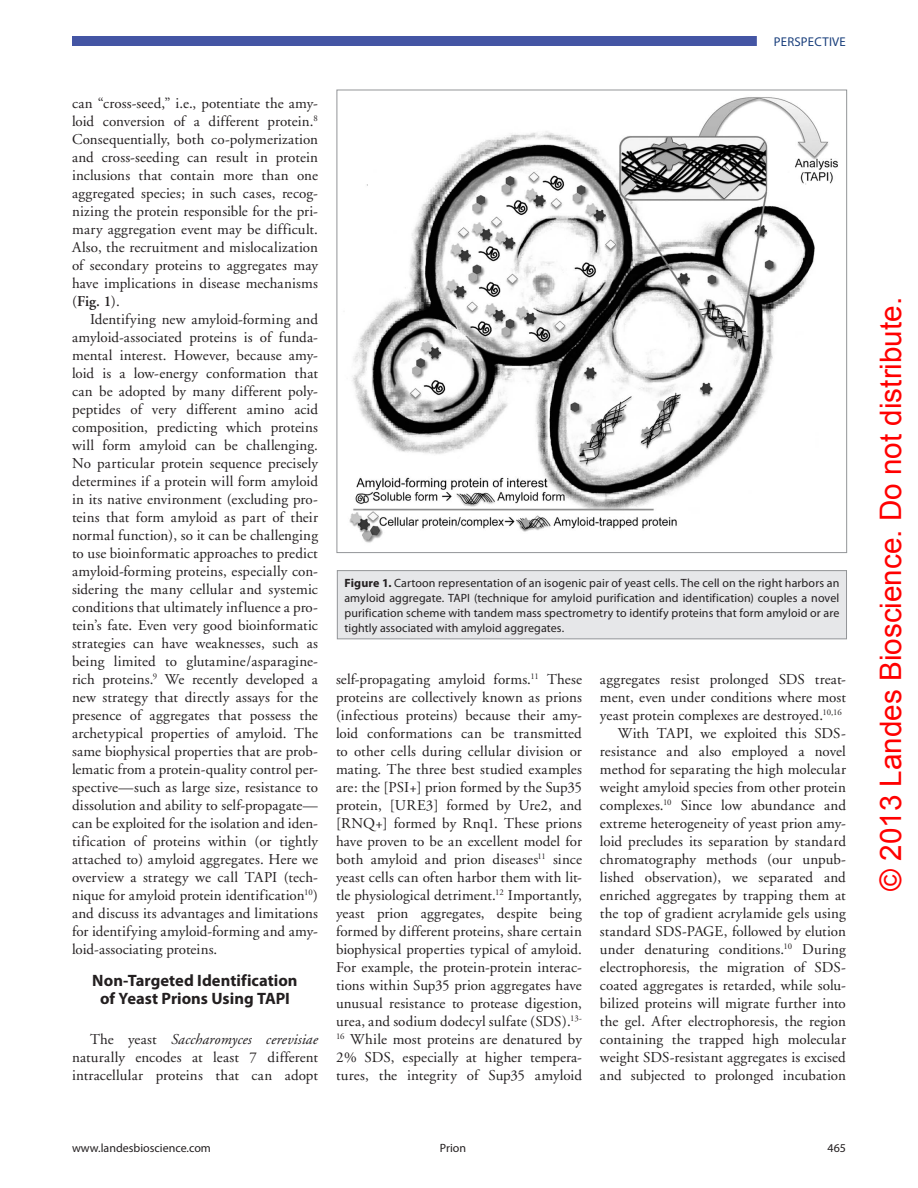
<style>
.page{position:relative;width:918px;height:1188px;background:#fff}
.page>*{position:absolute;margin:0;border:0;box-sizing:border-box;transform-origin:0 0}
.t1{font:29.7px "Arial";color:#f00}
.t2{font:700 16.5px/18px "Myriad Pro";color:#231f20;text-align:center}
.t3{font:15px/18px "Adobe Garamond";letter-spacing:.005em;color:#231f20;text-align:justify}
.t4{font:12.75px "Myriad Pro";letter-spacing:.015em;color:#193f7c}
.t5{font:12px/15px "Myriad Pro";letter-spacing:.005em;color:#231f20;text-align:justify}
.s1{font-weight:600}
.s2{font-style:italic}
.s3{font-weight:700}
</style>
<div class="page">
<div style="left:72px;top:36px;width:774px;height:10px;background:#4455a4"></div>
<svg style="left:756px;top:36px;width:90px;height:10px"></svg>
<div style="left:337px;top:571px;width:510px;height:68px;background:#e6e7e9"></div>
<div style="left:337px;top:570px;width:510px;height:69px;border:1px solid #939598"></div>
<img style="left:349px;top:97px;width:489px;height:446px">
<p class="t4" style="left:774px;top:33px;width:73px">Perspective</p>
<p class="t3" style="left:72px;top:95px;width:247px">can “cross-seed,” i.e., potentiate the amy&shy;loid conversion of a different protein.<sup>8<br></sup>Consequentially, both co-polymerization and cross-seeding can result in protein inclusions that contain more than one aggregated species; in such cases, recog&shy;nizing the protein responsible for the pri&shy;mary aggregation event may be difficult.<br>Also, the recruitment and mislocalization of secondary proteins to aggregates may have implications in disease mechanisms (<span class="s1">Fig. 1</span>).</p>
<p class="t3" style="left:72px;top:311px;width:248px;text-indent:18px">Identifying new amyloid-forming and amyloid-associated proteins is of funda&shy;mental interest. However, because amy&shy;loid is a low-energy conformation that can be adopted by many different poly&shy;peptides of very different amino acid composition, predicting which proteins will form amyloid can be challenging.<br>No particular protein sequence precisely determines if a protein will form amyloid in its native environment (excluding pro&shy;teins that form amyloid as part of their normal function), so it can be challenging to use bioinformatic approaches to predict amyloid-forming proteins, especially con&shy;sidering the many cellular and systemic conditions that ultimately influence a pro&shy;tein’s fate. Even very good bioinformatic strategies can have weaknesses, such as being limited to glutamine/asparagine&shy;rich proteins.<sup>9</sup> We recently developed a new strategy that directly assays for the presence of aggregates that possess the archetypical properties of amyloid. The same biophysical properties that are prob&shy;lematic from a protein-quality control per&shy;spective—such as large size, resistance to dissolution and ability to self-propagate— can be exploited for the isolation and iden&shy;tification of proteins within (or tightly attached to) amyloid aggregates. Here we overview a strategy we call TAPI (tech&shy;nique for amyloid protein identification<sup>10</sup>) and discuss its advantages and limitations for identifying amyloid-forming and amy&shy;loid-associating proteins.</p>
<p class="t2" style="left:92px;top:971px;width:207px">Non-Targeted Identification of Yeast Prions Using TAPI</p>
<p class="t3" style="left:72px;top:1031px;width:248px;text-indent:18px">The yeast <span class="s2">Saccharomyces cerevisiae </span>naturally encodes at least 7 different intracellular proteins that can adopt</p>
<p class="t5" style="left:344px;top:575px;width:496px"><span class="s3">Figure 1.</span> Cartoon representation of an isogenic pair of yeast cells. The cell on the right harbors an amyloid aggregate. TAPI (technique for amyloid purification and identification) couples a novel purification scheme with tandem mass spectrometry to identify proteins that form amyloid or are tightly associated with amyloid aggregates.</p>
<p class="t3" style="left:336px;top:671px;width:247px">self-propagating amyloid forms.<sup>11</sup> These proteins are collectively known as prions (infectious proteins) because their amy&shy;loid conformations can be transmitted to other cells during cellular division or mating. The three best studied examples are: the [PSI+] prion formed by the Sup35 protein, [URE3] formed by Ure2, and [RNQ+] formed by Rnq1. These prions have proven to be an excellent model for both amyloid and prion diseases<sup>11</sup> since yeast cells can often harbor them with lit&shy;tle physiological detriment.<sup>12</sup> Importantly, yeast prion aggregates, despite being formed by different proteins, share certain biophysical properties typical of amyloid.<br>For example, the protein-protein interac&shy;tions within Sup35 prion aggregates have unusual resistance to protease digestion, urea, and sodium dodecyl sulfate (SDS).<sup>13- 16</sup> While most proteins are denatured by 2% SDS, especially at higher tempera&shy;tures, the integrity of Sup35 amyloid</p>
<p class="t3" style="left:600px;top:671px;width:248px;text-align:right">aggregates resist prolonged SDS treat&shy;ment, even under conditions where most yeast protein complexes are destroyed.<sup>10,16<br></sup>With TAPI, we exploited this SDS&shy;resistance and also employed a novel method for separating the high molecular weight amyloid species from other protein complexes.<sup>10</sup> Since low abundance and extreme heterogeneity of yeast prion amy&shy;loid precludes its separation by standard chromatography methods (our unpub&shy;lished observation), we separated and enriched aggregates by trapping them at the top of gradient acrylamide gels using standard SDS-PAGE, followed by elution under denaturing conditions.<sup>10</sup> During electrophoresis, the migration of SDS&shy;coated aggregates is retarded, while solu&shy;bilized proteins will migrate further into the gel. After electrophoresis, the region containing the trapped high molecular weight SDS-resistant aggregates is excised and subjected to prolonged incubation</p>
<p class="t5" style="left:72px;top:1140px;width:140px">www.landesbioscience.com</p>
<p class="t5" style="left:440px;top:1140px;width:28px">Prion</p>
<p class="t5" style="left:828px;top:1140px;width:20px">465</p>
<h1 class="t1" style="left:871px;top:891px;width:595px;rotate:-90deg">© 2013 Landes Bioscience. Do not distribute.</h1>
</div>
